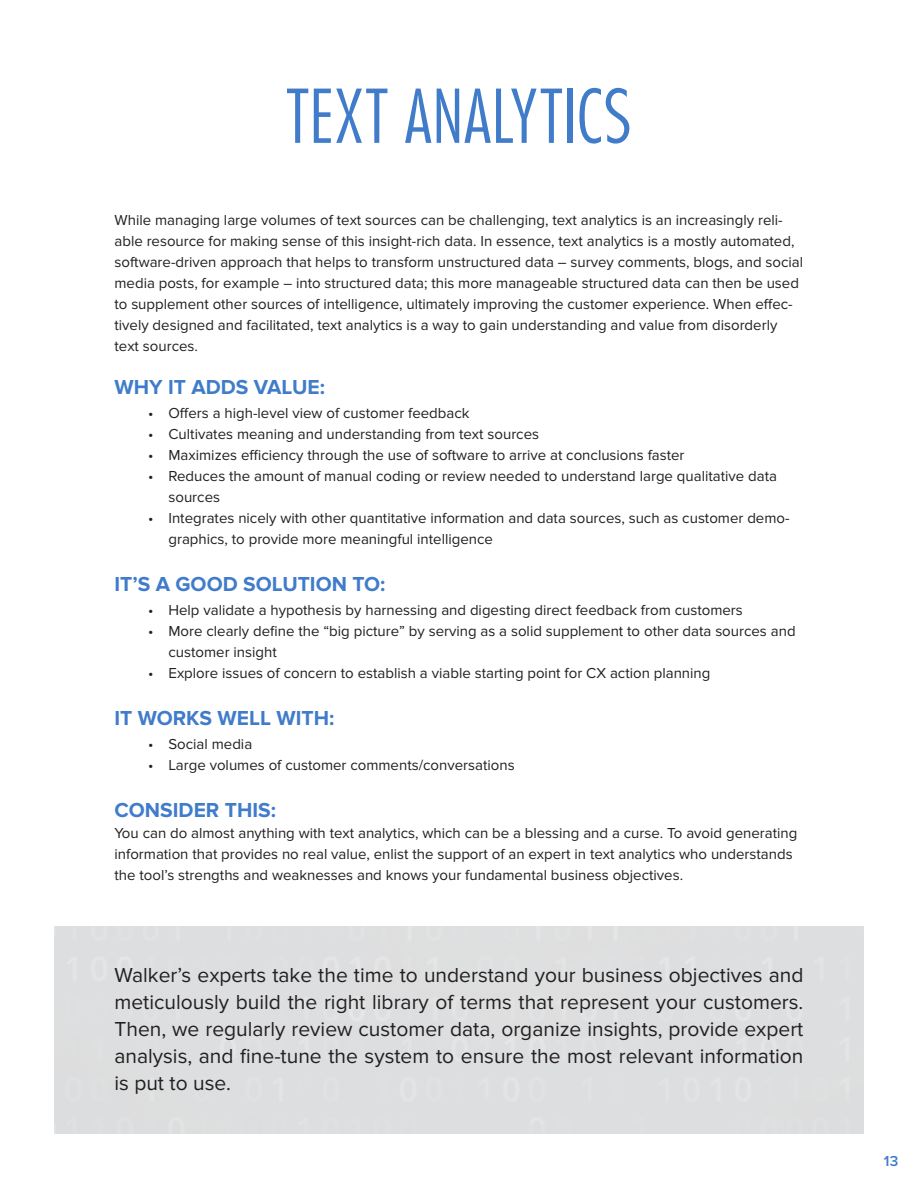
<style>
.page{position:relative;width:918px;height:1188px;background:#fff}
.page>*{position:absolute;margin:0;border:0;box-sizing:border-box;transform-origin:0 0}
.t1{font:300 condensed 72px "Futura";letter-spacing:.01em;color:#407cca}
.t2{font:21px/27px "Proxima Nova";color:#231f20;text-align:justify}
.t3{font:700 21px "Proxima Nova";color:#407cca}
.t4{font:15px/21px "Proxima Nova";color:#231f20}
.t5{font:600 15px "Proxima Nova";color:#407cca}
</style>
<div class="page">
<p class="t1" style="left:286px;top:71px;width:347px">TEXT ANALYTICS</p>
<p class="t4" style="left:114px;top:210px;width:690px">While managing large volumes of text sources can be challenging, text analytics is an increasingly reli&shy;able resource for making sense of this insight-rich data. In essence, text analytics is a mostly automated, software-driven approach that helps to transform unstructured data – survey comments, blogs, and social media posts, for example – into structured data; this more manageable structured data can then be used to supplement other sources of intelligence, ultimately improving the customer experience. When effec&shy;tively designed and facilitated, text analytics is a way to gain understanding and value from disorderly text sources.</p>
<p class="t3" style="left:114px;top:375px;width:212px">WHY IT ADDS VALUE:</p>
<p class="t4" style="left:148px;top:403px;width:323px">• Offers a high-level view of customer feedback</p>
<p class="t4" style="left:148px;top:424px;width:392px">• Cultivates meaning and understanding from text sources</p>
<p class="t4" style="left:148px;top:445px;width:538px">• Maximizes efficiency through the use of software to arrive at conclusions faster</p>
<p class="t4" style="left:168px;top:466px;width:610px;text-indent:-20px">• Reduces the amount of manual coding or review needed to understand large qualitative data sources</p>
<p class="t4" style="left:168px;top:508px;width:623px;text-indent:-20px">• Integrates nicely with other quantitative information and data sources, such as customer demo&shy;graphics, to provide more meaningful intelligence</p>
<p class="t3" style="left:114px;top:572px;width:273px">IT’S A GOOD SOLUTION TO:</p>
<p class="t4" style="left:148px;top:600px;width:596px">• Help validate a hypothesis by harnessing and digesting direct feedback from customers</p>
<p class="t4" style="left:168px;top:621px;width:629px;text-indent:-20px">• More clearly define the “big picture” by serving as a solid supplement to other data sources and customer insight</p>
<p class="t4" style="left:148px;top:663px;width:564px">• Explore issues of concern to establish a viable starting point for CX action planning</p>
<p class="t3" style="left:114px;top:706px;width:221px">IT WORKS WELL WITH:</p>
<p class="t4" style="left:148px;top:734px;width:106px">• Social media</p>
<p class="t4" style="left:148px;top:755px;width:368px">• Large volumes of customer comments/conversations</p>
<p class="t3" style="left:114px;top:798px;width:163px">CONSIDER THIS:</p>
<p class="t4" style="left:114px;top:822px;width:684px">You can do almost anything with text analytics, which can be a blessing and a curse. To avoid generating information that provides no real value, enlist the support of an expert in text analytics who understands the tool’s strengths and weaknesses and knows your fundamental business objectives.</p>
<p class="t2" style="left:114px;top:961px;width:691px">Walker’s experts take the time to understand your business objectives and meticulously build the right library of terms that represent your customers.<br>Then, we regularly review customer data, organize insights, provide expert analysis, and fine-tune the system to ensure the most relevant information is put to use.</p>
<p class="t5" style="left:884px;top:1152px;width:16px">13</p>
</div>
